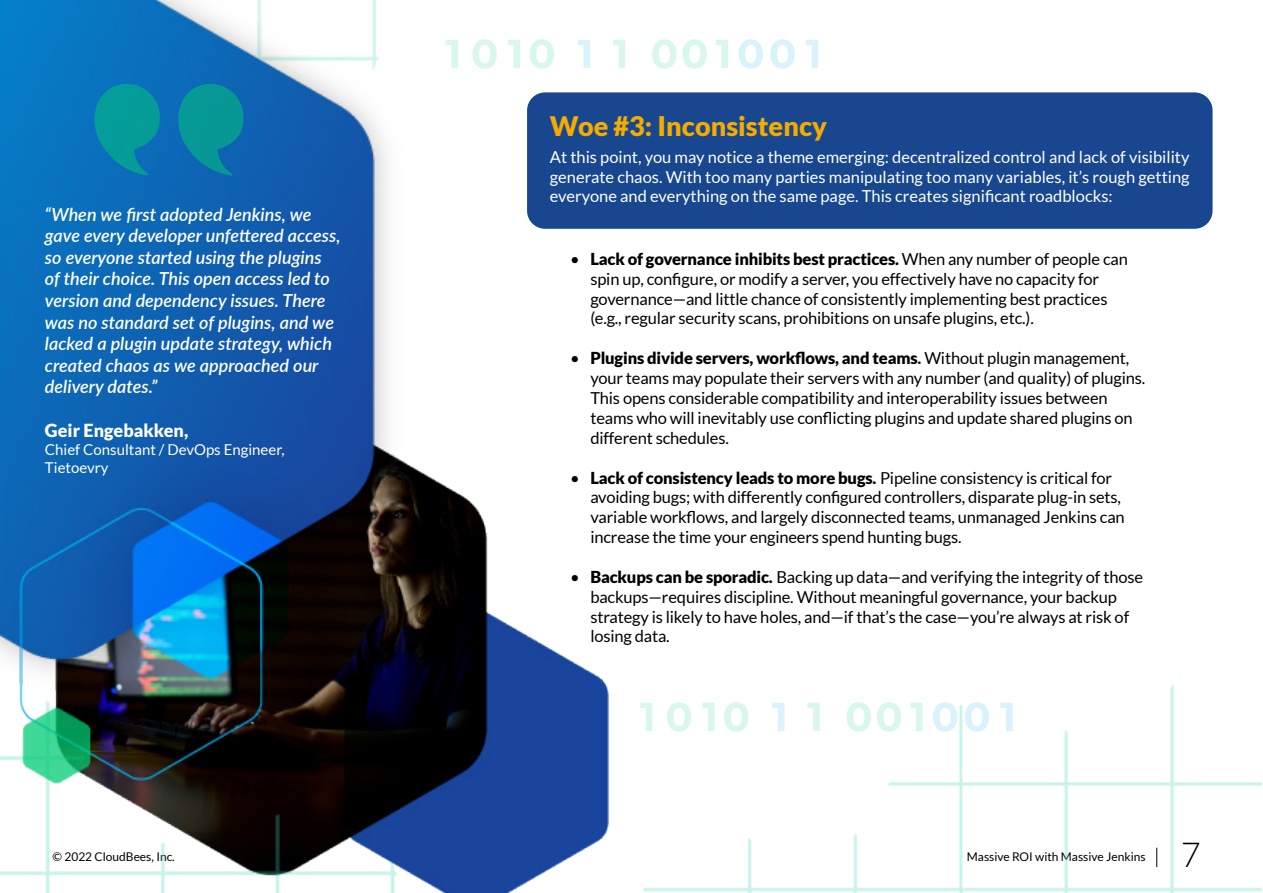
<style>
.page{position:relative;width:1263px;height:893px;background:#fff}
.page>*{position:absolute;margin:0;border:0;box-sizing:border-box;transform-origin:0 0}
.t1{font:300 34.5px "Lato";color:#000}
.t2{font:900 27px "Lato";color:#f5ab00}
.t3{font:italic 600 18px/21.6px "Lato";color:#fff}
.t4{font:900 18px "Lato";color:#fff}
.t5{font:16.5px/19.8px "Lato";letter-spacing:-.01em;color:#000}
.t6{font:16.5px/19.8px "Lato";color:#fff;text-align:justify}
.t7{font:15px/18px "Lato";color:#fff}
.t8{font:12px "Lato";color:#000}
.s1{font-weight:900}
.s2{font-weight:800}
</style>
<div class="page">
<img style="left:0;top:0;width:1261px;height:893px">
<div style="left:527px;top:92px;width:685px;height:137px;background:#184790;border-radius:18px"></div>
<svg style="left:93px;top:84px;width:67px;height:92px;background:#068ba4"></svg>
<svg style="left:176px;top:83px;width:68px;height:93px;background:#0885a0"></svg>
<svg style="left:640px;top:703px;width:12px;height:28px"></svg>
<svg style="left:702px;top:703px;width:12px;height:28px"></svg>
<svg style="left:772px;top:703px;width:12px;height:28px"></svg>
<svg style="left:807px;top:703px;width:13px;height:28px"></svg>
<svg style="left:910px;top:703px;width:12px;height:28px"></svg>
<svg style="left:1000px;top:703px;width:12px;height:28px"></svg>
<svg style="left:667px;top:702px;width:24px;height:30px"></svg>
<svg style="left:724px;top:702px;width:24px;height:30px"></svg>
<svg style="left:847px;top:702px;width:24px;height:30px"></svg>
<svg style="left:877px;top:702px;width:24px;height:30px"></svg>
<svg style="left:933px;top:702px;width:24px;height:30px"></svg>
<svg style="left:965px;top:702px;width:24px;height:30px"></svg>
<p class="t3" style="left:45px;top:202px;width:297px">“When we first adopted Jenkins, we gave every developer unfettered access, so everyone started using the plugins of their choice. This open access led to version and dependency issues. There was no standard set of plugins, and we lacked a plugin update strategy, which created chaos as we approached our delivery dates.”</p>
<p class="t4" style="left:45px;top:419px;width:145px">Geir Engebakken,</p>
<p class="t7" style="left:45px;top:440px;width:241px">Chief Consultant / DevOps Engineer,<br>Tietoevry</p>
<p class="t2" style="left:550px;top:110px;width:279px">Woe #3: Inconsistency</p>
<p class="t6" style="left:550px;top:147px;width:641px">At this point, you may notice a theme emerging: decentralized control and lack of visibility generate chaos. With too many parties manipulating too many variables, it’s rough getting everyone and everything on the same page. This creates significant roadblocks:</p>
<p class="t5" style="left:590px;top:249px;width:539px;text-indent:-20px">• <span class="s1">Lack of governance inhibits best practices.</span> When any number of people can spin up, configure, or modify a server, you effectively have no capacity for governance—and little chance of consistently implementing best practices (e.g., regular security scans, prohibitions on unsafe plugins, etc.).</p>
<p class="t5" style="left:590px;top:348px;width:557px;text-indent:-20px">• <span class="s1">Plugins divide servers, workflows, and teams</span><span class="s2">.</span> Without plugin management, your teams may populate their servers with any number (and quality) of plugins.<br>This opens considerable compatibility and interoperability issues between teams who will inevitably use conflicting plugins and update shared plugins on different schedules.</p>
<p class="t5" style="left:590px;top:468px;width:536px;text-indent:-20px">• <span class="s1">Lack of consistency leads to more bugs.</span> Pipeline consistency is critical for avoiding bugs; with differently configured controllers, disparate plug-in sets, variable workflows, and largely disconnected teams, unmanaged Jenkins can increase the time your engineers spend hunting bugs.</p>
<p class="t5" style="left:590px;top:567px;width:554px;text-indent:-20px">• <span class="s1">Backups can be sporadic.</span> Backing up data—and verifying the integrity of those backups—requires discipline. Without meaningful governance, your backup strategy is likely to have holes, and—if that’s the case—you’re always at risk of losing data.</p>
<p class="t8" style="left:53px;top:850px;width:124px">© 2022 CloudBees, Inc.</p>
<p class="t8" style="left:967px;top:850px;width:180px">Massive ROI with Massive Jenkins</p>
<h1 class="t1" style="left:1181px;top:836px;width:22px">7</h1>
</div>
